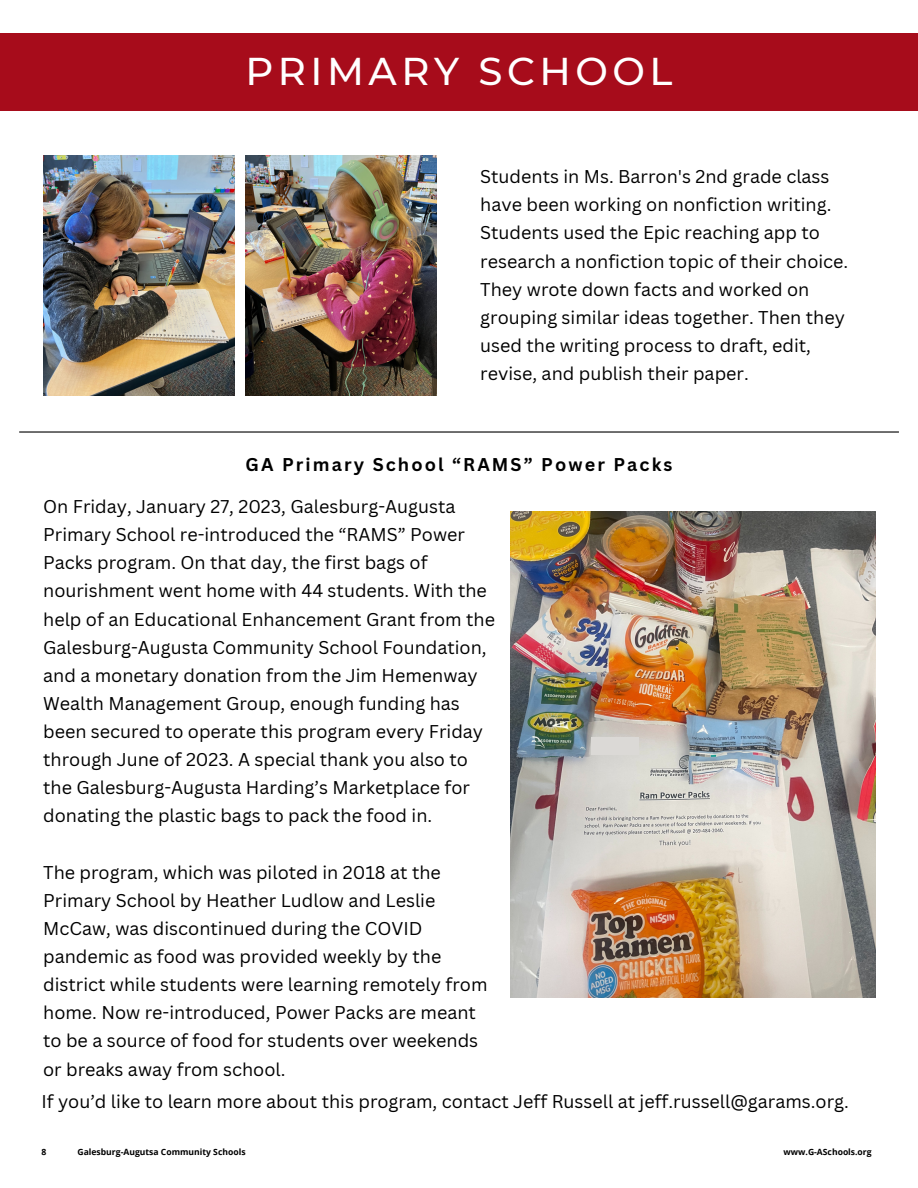
<style>
.page{position:relative;width:918px;height:1188px;background:#fff}
.page>*{position:absolute;margin:0;border:0;box-sizing:border-box;transform-origin:0 0}
.t1{font:500 38.7px "Montserrat";letter-spacing:.115em;color:#fff}
.t2{font:18px/28.2px "Canva Sans";color:#000}
.t3{font:700 18px "Canva Sans";letter-spacing:.115em;color:#000}
.t4{font:700 8.55px "Open Sans";color:#000}
</style>
<div class="page">
<div style="left:0;top:33px;width:918px;height:77px;background:#a70c1b"></div>
<hr style="left:19px;top:431px;width:880px;height:2px;background:#000">
<img style="left:511px;top:512px;width:364px;height:486px">
<img style="left:43px;top:155px;width:191px;height:240px">
<img style="left:246px;top:155px;width:191px;height:240px">
<div style="left:591px;top:737px;width:48px;height:17px;background:#dbd9d6"></div>
<h1 class="t1" style="left:246px;top:48px;width:428px">PRIMARY SCHOOL</h1>
<p class="t2" style="left:480px;top:162px;width:370px">Students in Ms. Barron's 2nd grade class have been working on nonfiction writing.<br>Students used the Epic reaching app to research a nonfiction topic of their choice.<br>They wrote down facts and worked on grouping similar ideas together. Then they used the writing process to draft, edit, revise, and publish their paper.</p>
<p class="t3" style="left:246px;top:452px;width:428px">GA Primary School “RAMS” Power Packs</p>
<p class="t2" style="left:43px;top:492px;width:453px">On Friday, January 27, 2023, Galesburg-Augusta Primary School re-introduced the “RAMS” Power Packs program. On that day, the first bags of nourishment went home with 44 students. With the help of an Educational Enhancement Grant from the Galesburg-Augusta Community School Foundation, and a monetary donation from the Jim Hemenway Wealth Management Group, enough funding has been secured to operate this program every Friday through June of 2023. A special thank you also to the Galesburg-Augusta Harding’s Marketplace for donating the plastic bags to pack the food in.</p>
<p class="t2" style="left:43px;top:858px;width:446px">The program, which was piloted in 2018 at the Primary School by Heather Ludlow and Leslie McCaw, was discontinued during the COVID pandemic as food was provided weekly by the district while students were learning remotely from home. Now re-introduced, Power Packs are meant to be a source of food for students over weekends or breaks away from school.</p>
<p class="t2" style="left:41px;top:1087px;width:809px">If you’d like to learn more about this program, contact Jeff Russell at jeff.russell@garams.org.</p>
<p class="t4" style="left:41px;top:1146px;width:6px">8</p>
<p class="t4" style="left:77px;top:1146px;width:170px">Galesburg-Augutsa Community Schools</p>
<p class="t4" style="left:784px;top:1146px;width:90px">www.G-ASchools.org</p>
</div>
